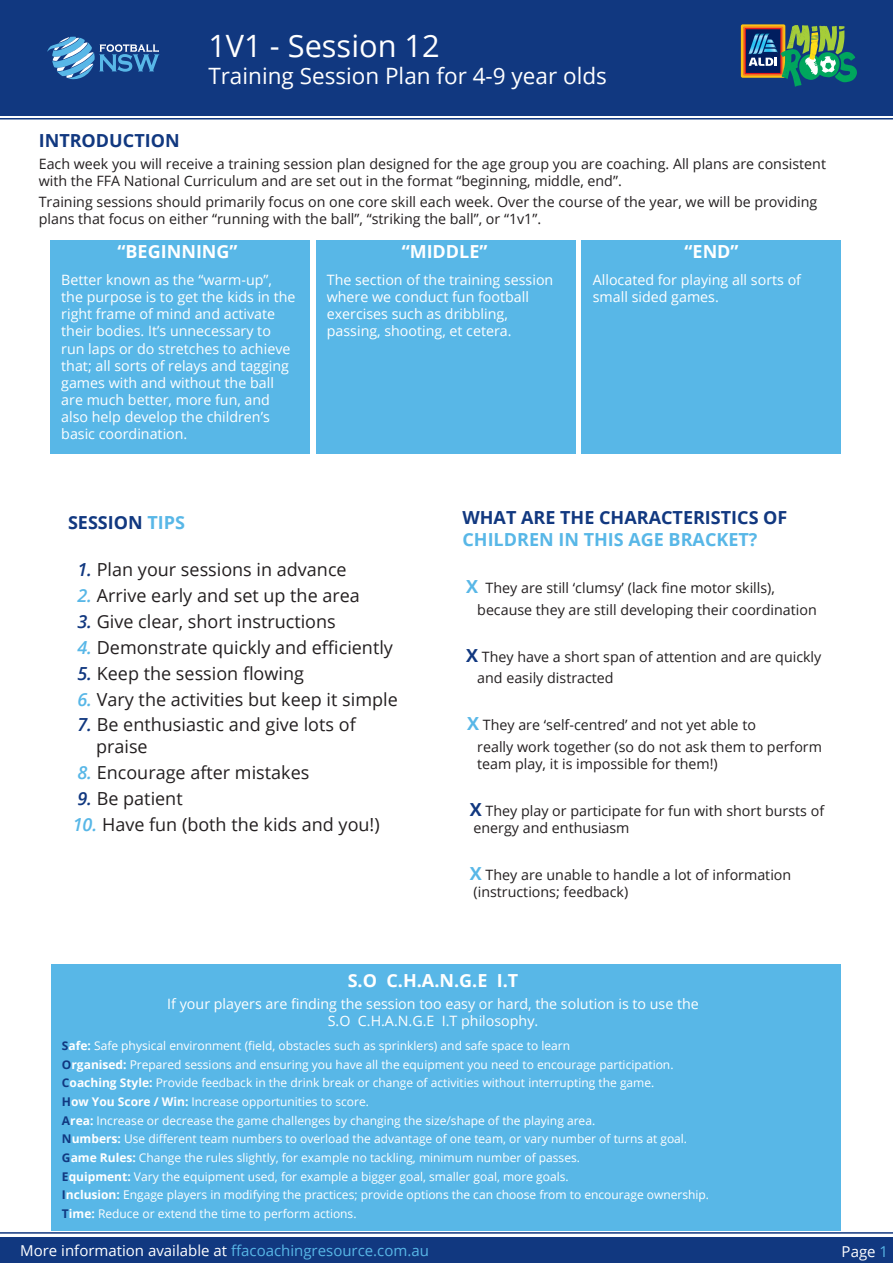
<style>
.page{position:relative;width:893px;height:1263px;background:#fff}
.page>*{position:absolute;margin:0;border:0;box-sizing:border-box;transform-origin:0 0}
.t1{font:30.75px "Open Sans";color:#fff}
.t2{font:22.5px "Open Sans";color:#fff}
.text{font:18px/21.6px "Open Sans";color:#231f20}
.t3{font:700 18px/21.6px "Open Sans";color:#113880}
.t4{font:700 18px "Open Sans";color:#fff}
.t5{font:15px "Open Sans";color:#fff}
.text-2{font:14.25px/17.1px "Open Sans";color:#231f20}
.text-3{font:14.25px/17.1px "Open Sans";color:#fff}
.text-4{font:12px "Open Sans";color:#fff}
.s1{color:#58b7e7}
.s2{font-weight:600;font-style:italic;color:#113880}
.s3{font-weight:600;font-style:italic;color:#58b7e7}
.s4{font-weight:700;font-size:18px;color:#58b7e7}
.s5{font-weight:700;font-size:18px;color:#113880}
.s6{font-weight:700;color:#113880}
.s7{font-weight:700}
</style>
<div class="page">
<div style="left:0;top:0;width:893px;height:116px;background:#113880"></div>
<div style="left:0;top:1237px;width:893px;height:26px;background:#113880"></div>
<div style="left:50px;top:240px;width:259px;height:214px;background:#58b7e7"></div>
<div style="left:316px;top:240px;width:259px;height:214px;background:#58b7e7"></div>
<div style="left:582px;top:240px;width:259px;height:214px;background:#58b7e7"></div>
<svg style="left:47px;top:37px;width:112px;height:42px"></svg>
<hr style="left:0;top:118px;width:893px;height:1px;background:#113880">
<hr style="left:0;top:1232px;width:893px;height:2px;background:#113880">
<div style="left:741px;top:24px;width:44px;height:54px;background:#fbc112;border-radius:2px"></div>
<svg style="left:743px;top:26px;width:40px;height:50px"></svg>
<svg style="left:745px;top:28px;width:37px;height:46px"></svg>
<div style="left:746px;top:29px;width:34px;height:44px;background:#011e5f"></div>
<svg style="left:748px;top:25px;width:109px;height:62px"></svg>
<div style="left:51px;top:964px;width:789px;height:77px;background:#58b7e7"></div>
<div style="left:51px;top:1028px;width:789px;height:202px;background:#58b7e7"></div>
<p class="t1" style="left:208px;top:25px;width:233px">1V1 - Session 12</p>
<p class="t2" style="left:208px;top:61px;width:400px">Training Session Plan for 4-9 year olds</p>
<p class="t3" style="left:39px;top:130px;width:142px">INTRODUCTION</p>
<p class="text-2" style="left:39px;top:155px;width:789px">Each week you will receive a training session plan designed for the age group you are coaching. All plans are consistent with the FFA National Curriculum and are set out in the format “beginning, middle, end”.</p>
<p class="text-2" style="left:39px;top:193px;width:780px">Training sessions should primarily focus on one core skill each week. Over the course of the year, we will be providing plans that focus on either “running with the ball”, “striking the ball”, or “1v1”.</p>
<p class="t4" style="left:118px;top:239px;width:122px">“BEGINNING”</p>
<p class="t4" style="left:402px;top:239px;width:87px">“MIDDLE”</p>
<p class="t4" style="left:685px;top:239px;width:56px">“END”</p>
<p class="text-3" style="left:61px;top:271px;width:236px">Better known as the “warm-up”, the purpose is to get the kids in the right frame of mind and activate their bodies. It’s unnecessary to run laps or do stretches to achieve that; all sorts of relays and tagging games with and without the ball are much better, more fun, and also help develop the children’s basic coordination.</p>
<p class="text-3" style="left:327px;top:271px;width:228px">The section of the training session where we conduct fun football exercises such as dribbling, passing, shooting, et cetera.</p>
<p class="text-3" style="left:593px;top:271px;width:210px">Allocated for playing all sorts of small sided games.</p>
<p class="t3" style="left:68px;top:511px;width:119px">SESSION <span class="s1">TIPS</span></p>
<p class="text" style="left:77px;top:558px;width:271px"><span class="s2">1.</span> Plan your sessions in advance</p>
<p class="text" style="left:77px;top:584px;width:284px"><span class="s3">2.</span> Arrive early and set up the area</p>
<p class="text" style="left:77px;top:610px;width:260px"><span class="s2">3.</span> Give clear, short instructions</p>
<p class="text" style="left:77px;top:636px;width:317px"><span class="s3">4.</span> Demonstrate quickly and efficiently</p>
<p class="text" style="left:77px;top:662px;width:228px"><span class="s2">5.</span> Keep the session flowing</p>
<p class="text" style="left:77px;top:688px;width:322px"><span class="s3">6.</span> Vary the activities but keep it simple</p>
<p class="text" style="left:96px;top:714px;width:261px;text-indent:-19px"><span class="s2">7.</span> Be enthusiastic and give lots of praise</p>
<p class="text" style="left:77px;top:761px;width:233px"><span class="s3">8.</span> Encourage after mistakes</p>
<p class="text" style="left:77px;top:787px;width:107px"><span class="s2">9.</span> Be patient</p>
<p class="text" style="left:73px;top:813px;width:309px"><span class="s3">10.</span> Have fun (both the kids and you!)</p>
<p class="t3" style="left:462px;top:507px;width:327px">WHAT ARE THE CHARACTERISTICS OF<br><span class="s1">CHILDREN IN THIS AGE BRACKET?</span></p>
<p class="text-2" style="left:466px;top:579px;width:310px"><span class="s4">X</span> They are still ‘clumsy’ (lack fine motor skills),</p>
<p class="text-2" style="left:477px;top:600px;width:341px">because they are still developing their coordination</p>
<p class="text-2" style="left:466px;top:648px;width:357px"><span class="s5">X</span> They have a short span of attention and are quickly</p>
<p class="text-2" style="left:477px;top:669px;width:138px">and easily distracted</p>
<p class="text-2" style="left:467px;top:716px;width:290px"><span class="s4">X</span> They are ‘self-centred’ and not yet able to</p>
<p class="text-2" style="left:477px;top:738px;width:346px">really work together (so do not ask them to perform team play, it is impossible for them!)</p>
<p class="text-2" style="left:470px;top:802px;width:356px"><span class="s5">X</span> They play or participate for fun with short bursts of energy and enthusiasm</p>
<p class="text-2" style="left:470px;top:866px;width:323px"><span class="s4">X</span> They are unable to handle a lot of information (instructions; feedback)</p>
<p class="t4" style="left:348px;top:968px;width:172px">S.O C.H.A.N.G.E I.T</p>
<p class="text-3" style="left:167px;top:994px;width:533px;text-align:center">If your players are finding the session too easy or hard, the solution is to use the<br>S.O C.H.A.N.G.E I.T philosophy.</p>
<p class="text-4" style="left:62px;top:1037px;width:510px"><span class="s6">S</span><span class="s7">afe:</span> Safe physical environment (field, obstacles such as sprinklers) and safe space to learn</p>
<p class="text-4" style="left:62px;top:1056px;width:613px"><span class="s6">O</span><span class="s7">rganised:</span> Prepared sessions and ensuring you have all the equipment you need to encourage participation.</p>
<p class="text-4" style="left:62px;top:1075px;width:594px"><span class="s6">C</span><span class="s7">oaching Style:</span> Provide feedback in the drink break or change of activities without interrupting the game.</p>
<p class="text-4" style="left:62px;top:1093px;width:308px"><span class="s6">H</span><span class="s7">ow You Score / Win:</span> Increase opportunities to score.</p>
<p class="text-4" style="left:62px;top:1112px;width:535px"><span class="s6">A</span><span class="s7">rea:</span> Increase or decrease the game challenges by changing the size/shape of the playing area.</p>
<p class="text-4" style="left:62px;top:1131px;width:627px"><span class="s6">N</span><span class="s7">umbers:</span> Use different team numbers to overload the advantage of one team, or vary number of turns at goal.</p>
<p class="text-4" style="left:62px;top:1149px;width:519px"><span class="s6">G</span><span class="s7">ame Rules:</span> Change the rules slightly, for example no tackling, minimum number of passes.</p>
<p class="text-4" style="left:62px;top:1168px;width:508px"><span class="s6">E</span><span class="s7">quipment:</span> Vary the equipment used, for example a bigger goal, smaller goal, more goals.</p>
<p class="text-4" style="left:62px;top:1187px;width:649px"><span class="s6">I</span><span class="s7">nclusion:</span> Engage players in modifying the practices; provide options the can choose from to encourage ownership.</p>
<p class="text-4" style="left:62px;top:1205px;width:296px"><span class="s6">T</span><span class="s7">ime:</span> Reduce or extend the time to perform actions.</p>
<p class="t5" style="left:20px;top:1240px;width:410px">More information available at <span class="s1">ffacoachingresource.com.au</span></p>
<p class="t5" style="left:842px;top:1241px;width:48px">Page <span class="s1">1</span></p>
</div>
